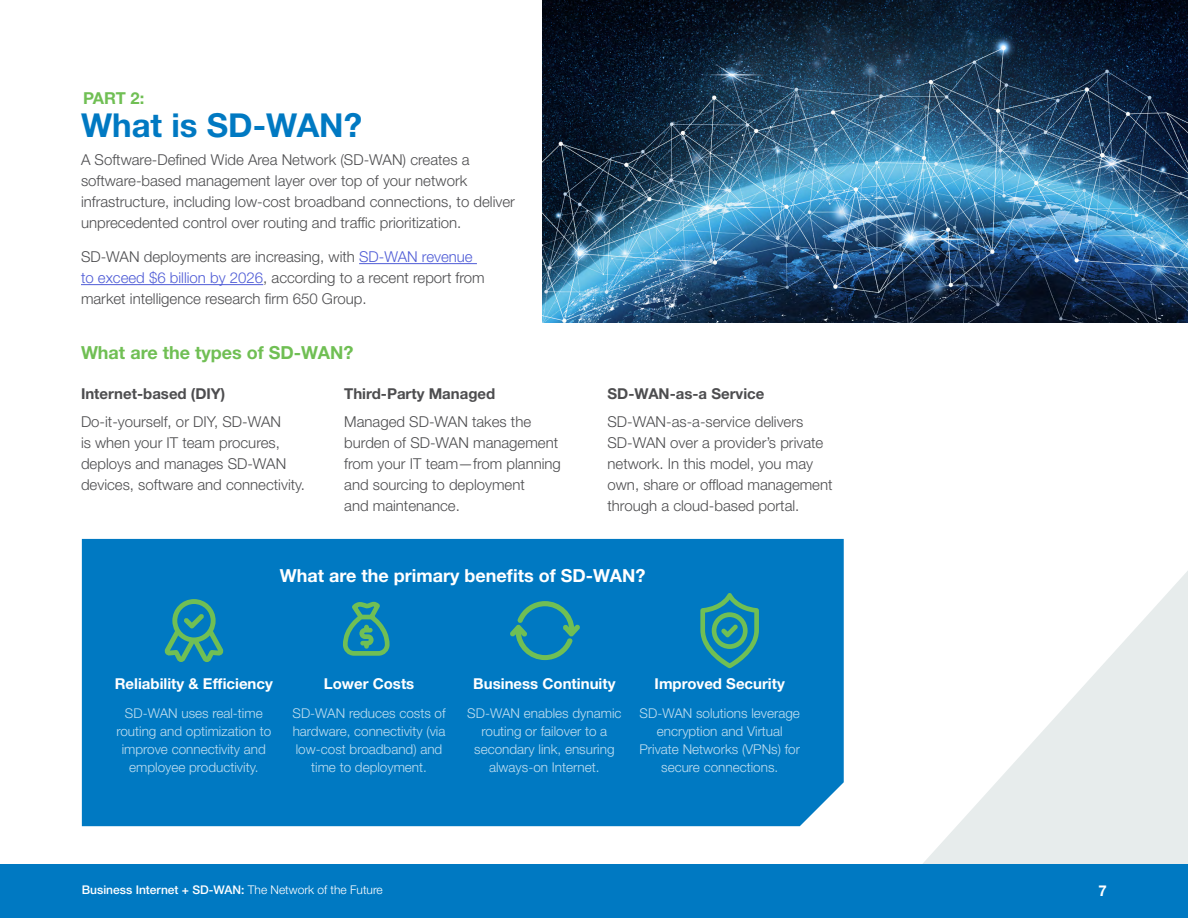
<style>
.page{position:relative;width:1188px;height:918px;background:#fff}
.page>*{position:absolute;margin:0;border:0;box-sizing:border-box;transform-origin:0 0}
.t1{font:700 33px "Helvetica Neue LT Std";color:#0079c2}
.t2{font:700 18px "Helvetica Neue LT Std";color:#fff}
.t3{font:700 18px "Helvetica Neue LT Std";color:#70bf54}
.t4{font:700 16.5px "Helvetica Neue LT Std";color:#70bf54}
.t5{font:300 15px/21px "Helvetica Neue LT Std";color:#4d4d4f}
.t6{font:700 15px "Helvetica Neue LT Std";color:#fff}
.t7{font:700 15px "Helvetica Neue LT Std";color:#4d4d4f}
.t8{font:300 13.5px/18px "Helvetica Neue LT Std";color:#bfdef0;text-align:center}
.t9{font:500 12px "Helvetica Neue LT Std";color:#fff}
.s1{color:#4f5cd6}
.s2{font-weight:300}
</style>
<div class="page">
<div style="left:0;top:864px;width:1188px;height:54px;background:#0079c2"></div>
<svg style="left:923px;top:571px;width:265px;height:293px;fill:#e7ecec"></svg>
<div style="left:82px;top:539px;width:762px;height:287px;background:#0079c2"></div>
<hr style="left:359px;top:263px;width:118px;height:1px;background:#4f5cd6">
<hr style="left:81px;top:284px;width:182px;height:1px;background:#4f5cd6">
<svg style="left:700px;top:593px;width:59px;height:75px;background:#25909d"></svg>
<svg style="left:508px;top:600px;width:74px;height:61px;background:#1888aa"></svg>
<svg style="left:342px;top:601px;width:49px;height:56px;background:#299299"></svg>
<svg style="left:164px;top:599px;width:60px;height:63px;background:#26909c"></svg>
<img style="left:542px;top:0;width:646px;height:322px">
<p class="t4" style="left:83px;top:88px;width:63px">PART 2:</p>
<h1 class="t1" style="left:81px;top:105px;width:283px">What is SD-WAN?</h1>
<p class="t5" style="left:81px;top:148px;width:435px">A Software-Defined Wide Area Network (SD-WAN) creates a software-based management layer over top of your network infrastructure, including low-cost broadband connections, to deliver unprecedented control over routing and traffic prioritization.</p>
<p class="t5" style="left:81px;top:246px;width:405px">SD-WAN deployments are increasing, with <span class="s1">SD-WAN revenue to exceed $6 billion by 2026</span>, according to a recent report from market intelligence research firm 650 Group.</p>
<p class="t3" style="left:81px;top:341px;width:274px">What are the types of SD-WAN?</p>
<p class="t7" style="left:81px;top:385px;width:146px">Internet-based (DIY)</p>
<p class="t5" style="left:81px;top:411px;width:225px">Do-it-yourself, or DIY, SD-WAN<br>is when your IT team procures, deploys and manages SD-WAN devices, software and connectivity.</p>
<p class="t7" style="left:344px;top:385px;width:153px">Third-Party Managed</p>
<p class="t5" style="left:344px;top:411px;width:218px">Managed SD-WAN takes the burden of SD-WAN management from your IT team—from planning and sourcing to deployment<br>and maintenance.</p>
<p class="t7" style="left:608px;top:385px;width:158px">SD-WAN-as-a Service</p>
<p class="t5" style="left:608px;top:411px;width:227px">SD-WAN-as-a-service delivers<br>SD-WAN over a provider’s private network. In this model, you may own, share or offload management through a cloud-based portal.</p>
<p class="t2" style="left:280px;top:565px;width:367px">What are the primary benefits of SD-WAN?</p>
<p class="t6" style="left:115px;top:675px;width:160px">Reliability &amp; Efficiency</p>
<p class="t6" style="left:324px;top:675px;width:92px">Lower Costs</p>
<p class="t6" style="left:473px;top:675px;width:144px">Business Continuity</p>
<p class="t6" style="left:655px;top:675px;width:132px">Improved Security</p>
<p class="t8" style="left:116px;top:704px;width:156px">SD-WAN uses real-time routing and optimization to improve connectivity and employee productivity.</p>
<p class="t8" style="left:293px;top:704px;width:155px">SD-WAN reduces costs of hardware, connectivity (via low-cost broadband) and time to deployment.</p>
<p class="t8" style="left:467px;top:704px;width:156px">SD-WAN enables dynamic routing or failover to a secondary link, ensuring always-on Internet.</p>
<p class="t8" style="left:639px;top:704px;width:162px">SD-WAN solutions leverage encryption and Virtual<br>Private Networks (VPNs) for secure connections.</p>
<p class="t9" style="left:82px;top:883px;width:302px">Business Internet + SD-WAN: <span class="s2">The Network of the Future</span></p>
<p class="t6" style="left:1099px;top:882px;width:10px">7</p>
</div>
